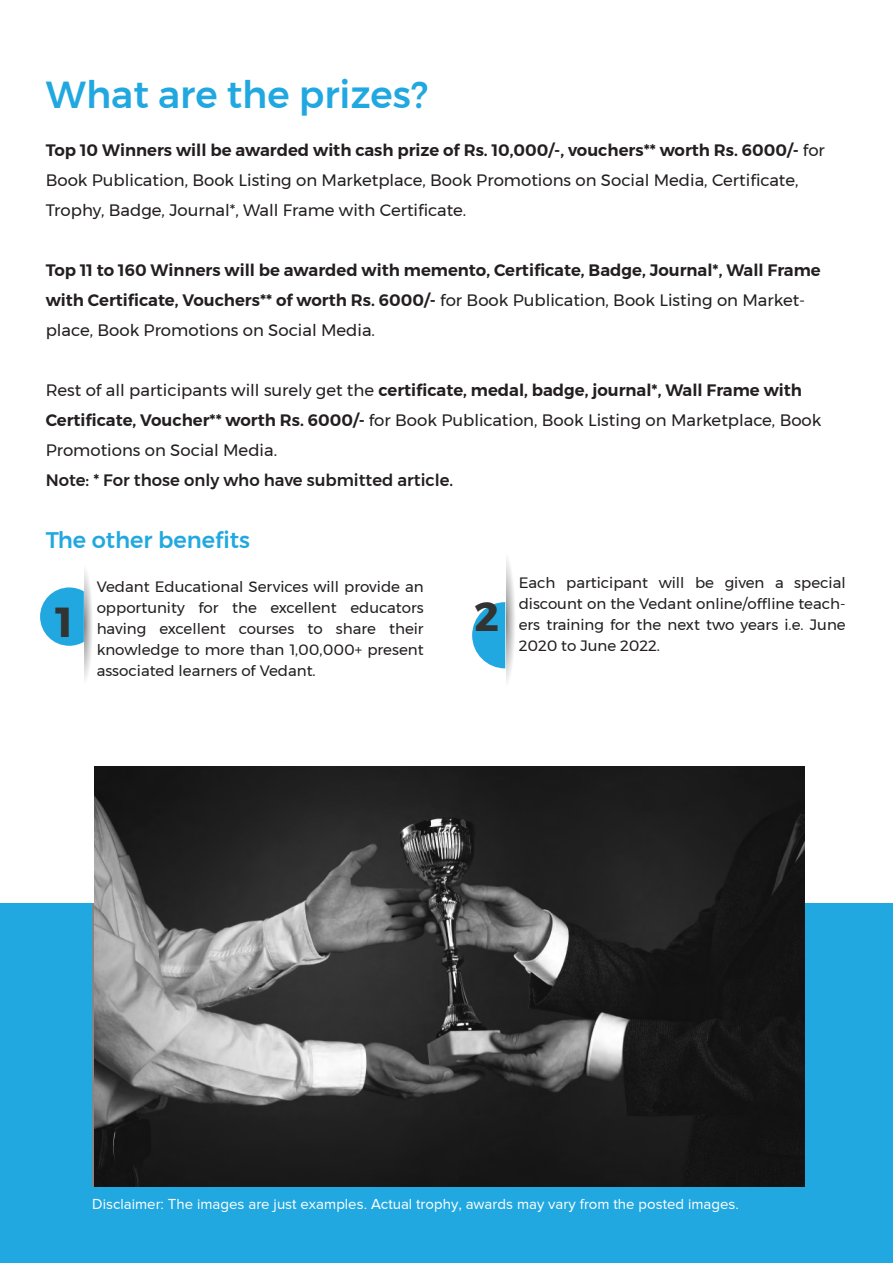
<style>
.page{position:relative;width:893px;height:1263px;background:#fff}
.page>*{position:absolute;margin:0;border:0;box-sizing:border-box;transform-origin:0 0}
.t1{font:700 41.85px "Montserrat";color:#323333}
.t2{font:700 40.5px "Montserrat";color:#323333}
.t3{font:500 37.5px "Montserrat";color:#21a8e0}
.t4{font:500 22.5px "Montserrat";color:#21a8e0}
.t5{font:16.5px/30px "Montserrat";color:#231f20}
.t6{font:600 16.5px/30px "Montserrat";color:#231f20}
.t7{font:500 16.5px "Montserrat";color:#231f20}
.t8{font:15px/21px "Montserrat";color:#231f20;text-align:justify}
.t9{font:15px "Proxima Nova";color:#fff}
.s1{font-weight:600}
.s2{font-weight:400}
</style>
<div class="page">
<div style="left:0;top:903px;width:893px;height:360px;background:#21a8e0"></div>
<svg style="left:72px;top:552px;width:24px;height:145px"></svg>
<div style="left:48px;top:566px;width:36px;height:119px;background:#fff"></div>
<svg style="left:40px;top:587px;width:44px;height:59px"></svg>
<svg style="left:491px;top:538px;width:28px;height:163px"></svg>
<div style="left:464px;top:553px;width:41px;height:135px;background:#fff"></div>
<svg style="left:472px;top:602px;width:33px;height:66px"></svg>
<svg style="left:92px;top:767px;width:713px;height:420px;background:#3b3b3b"></svg>
<h3 class="t3" style="left:46px;top:65px;width:384px">What are the prizes?</h3>
<p class="t5" style="left:46px;top:135px;width:781px"><span class="s1">Top 10 Winners will be awarded with cash prize of Rs. 10,000/-, vouchers** worth Rs. 6000/-</span> for<br>Book Publication, Book Listing on Marketplace, Book Promotions on Social Media, Certificate,<br>Trophy, Badge, Journal*, Wall Frame with Certificate.</p>
<p class="t6" style="left:46px;top:256px;width:777px">Top 11 to 160 Winners will be awarded with memento, Certificate, Badge, Journal*, Wall Frame with Certificate, Vouchers** of worth Rs. 6000/- <span class="s2">for Book Publication, Book Listing on Market&shy;place, Book Promotions on Social Media.</span></p>
<p class="t5" style="left:46px;top:375px;width:777px">Rest of all participants will surely get the <span class="s1">certificate, medal, badge, journal*, Wall Frame with<br>Certificate, Voucher** worth Rs. 6000/-</span> for Book Publication, Book Listing on Marketplace, Book<br>Promotions on Social Media.</p>
<p class="t7" style="left:46px;top:468px;width:409px">Note: * For those only who have submitted article.</p>
<h3 class="t4" style="left:46px;top:522px;width:206px">The other benefits</h3>
<p class="t8" style="left:97px;top:576px;width:329px">Vedant Educational Services will provide an opportunity for the excellent educators having excellent courses to share their knowledge to more than 1,00,000+ present associated learners of Vedant.</p>
<p class="t8" style="left:519px;top:572px;width:329px">Each participant will be given a special discount on the Vedant online/offline teach&shy;ers training for the next two years i.e. June 2020 to June 2022.</p>
<h1 class="t1" style="left:56px;top:588px;width:18px">1</h1>
<h2 class="t2" style="left:475px;top:584px;width:26px">2</h2>
<p class="t9" style="left:92px;top:1195px;width:648px">Disclaimer: The images are just examples. Actual trophy, awards may vary from the posted images.</p>
</div>
